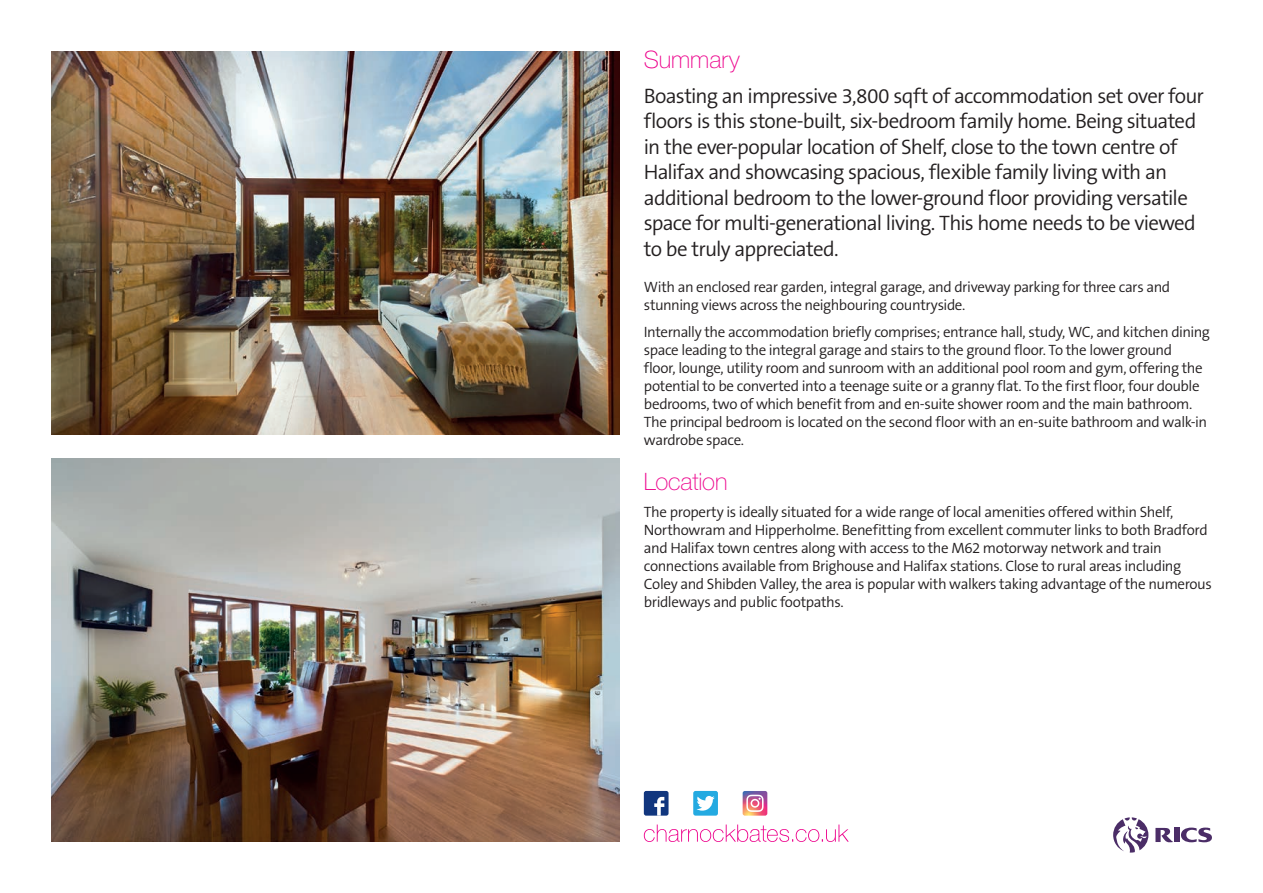
<style>
.page{position:relative;width:1263px;height:893px;background:#fff}
.page>*{position:absolute;margin:0;border:0;box-sizing:border-box;transform-origin:0 0}
.t1{font:100 24px "Helvetica Neue LT Std";color:#ed028c}
.t2{font:300 21px/25.5px "The Sans B4";letter-spacing:-.035em;color:#231f20}
.t3{font:300 15px/18px "The Sans B4";letter-spacing:-.025em;color:#231f20}
</style>
<div class="page">
<svg style="left:1181px;top:828px;width:31px;height:14px"></svg>
<div style="left:1174px;top:828px;width:5px;height:14px;background:#4b2d67"></div>
<svg style="left:1155px;top:828px;width:18px;height:14px"></svg>
<svg style="left:1113px;top:817px;width:35px;height:36px"></svg>
<svg style="left:644px;top:824px;width:205px;height:18px"></svg>
<div style="left:693px;top:791px;width:25px;height:25px;background:#24aae1;border-radius:2px"></div>
<svg style="left:696px;top:796px;width:19px;height:15px"></svg>
<div style="left:644px;top:791px;width:24px;height:25px;background:#11367e;border-radius:2px"></div>
<svg style="left:654px;top:797px;width:10px;height:19px"></svg>
<img style="left:743px;top:791px;width:24px;height:25px">
<svg style="left:746px;top:795px;width:17px;height:17px"></svg>
<img style="left:51px;top:51px;width:568px;height:383px">
<img style="left:51px;top:459px;width:568px;height:383px">
<h1 class="t1" style="left:644px;top:46px;width:97px">Summary</h1>
<p class="t2" style="left:644px;top:84px;width:562px">Boasting an impressive 3,800 sqft of accommodation set over four floors is this stone-built, six-bedroom family home. Being situated in the ever-popular location of Shelf, close to the town centre of Halifax and showcasing spacious, flexible family living with an additional bedroom to the lower-ground floor providing versatile space for multi-generational living. This home needs to be viewed to be truly appreciated.</p>
<p class="t3" style="left:644px;top:279px;width:528px">With an enclosed rear garden, integral garage, and driveway parking for three cars and stunning views across the neighbouring countryside.</p>
<p class="t3" style="left:644px;top:324px;width:568px">Internally the accommodation briefly comprises; entrance hall, study, WC, and kitchen dining space leading to the integral garage and stairs to the ground floor. To the lower ground<br>floor, lounge, utility room and sunroom with an additional pool room and gym, offering the potential to be converted into a teenage suite or a granny flat. To the first floor, four double bedrooms, two of which benefit from and en-suite shower room and the main bathroom.<br>The principal bedroom is located on the second floor with an en-suite bathroom and walk-in wardrobe space.</p>
<h1 class="t1" style="left:644px;top:467px;width:85px">Location</h1>
<p class="t3" style="left:644px;top:504px;width:569px">The property is ideally situated for a wide range of local amenities offered within Shelf, Northowram and Hipperholme. Benefitting from excellent commuter links to both Bradford and Halifax town centres along with access to the M62 motorway network and train connections available from Brighouse and Halifax stations. Close to rural areas including Coley and Shibden Valley, the area is popular with walkers taking advantage of the numerous bridleways and public footpaths.</p>
</div>
